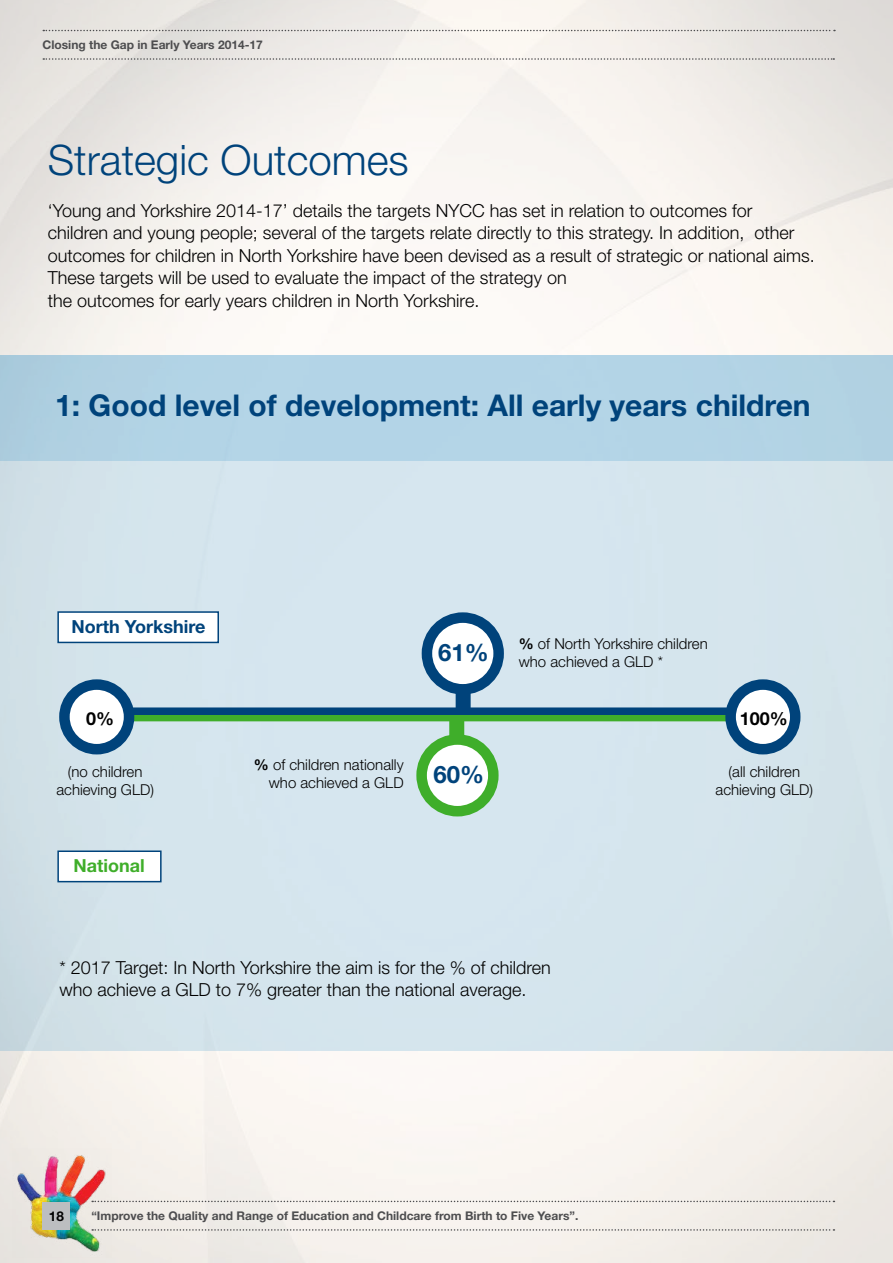
<style>
.page{position:relative;width:893px;height:1263px;background:#fff}
.page>*{position:absolute;margin:0;border:0;box-sizing:border-box;transform-origin:0 0}
.t1{font:300 42px "Helvetica Neue LT Std";color:#00437b}
.t2{font:700 30px "Helvetica Neue LT Std";color:#00437b}
.t3{font:700 24px "Helvetica Neue LT Std";color:#00437b}
.t4{font:300 18px/22.5px "Helvetica Neue LT Std";color:#000}
.t5{font:700 18px "Helvetica Neue LT Std";color:#00437b}
.t6{font:700 18px "Helvetica Neue LT Std";color:#3fae2a}
.t7{font:700 18px "Helvetica Neue LT Std";color:#000}
.t8{font:300 15px/18px "Helvetica Neue LT Std";color:#000;text-align:center}
.t9{font:700 13.5px "Helvetica Neue LT Std";color:#000}
.t10{font:700 12px "Helvetica Neue LT Std";color:#4d4d4f}
.s1{font-weight:700}
</style>
<div class="page">
<img style="left:0;top:0;width:893px;height:1263px">
<img style="left:12px;top:1148px;width:99px;height:109px">
<svg style="left:43px;top:30px;width:792px;height:1px"></svg>
<svg style="left:43px;top:58px;width:791px;height:2px;background:#c2c0bd"></svg>
<div style="left:43px;top:1202px;width:27px;height:27px;background:#bcbec0"></div>
<svg style="left:92px;top:1201px;width:742px;height:1px"></svg>
<svg style="left:92px;top:1229px;width:742px;height:2px"></svg>
<div style="left:0;top:355px;width:893px;height:695px;background:#d5e5ed"></div>
<div style="left:0;top:355px;width:893px;height:106px;background:#b3d4e6"></div>
<div style="left:456px;top:687px;width:15px;height:31px;background:#00437b"></div>
<div style="left:449px;top:718px;width:15px;height:22px;background:#3fae2a"></div>
<div style="left:105px;top:714px;width:657px;height:7px;background:#3fae2a"></div>
<div style="left:105px;top:707px;width:657px;height:8px;background:#00437b"></div>
<svg style="left:731px;top:685px;width:64px;height:64px;background:#d8e2ea"></svg>
<div style="left:725px;top:679px;width:75px;height:75px;border:10px solid #00437b;border-radius:50%"></div>
<svg style="left:422px;top:739px;width:71px;height:72px;background:#e1f2de"></svg>
<div style="left:416px;top:734px;width:83px;height:82px;border:10px solid #3fae2a;border-radius:50%"></div>
<svg style="left:427px;top:618px;width:72px;height:71px;background:#d9e3eb"></svg>
<div style="left:422px;top:612px;width:82px;height:82px;border:10px solid #00437b;border-radius:50%"></div>
<svg style="left:64px;top:685px;width:65px;height:64px;background:#d7e1ea"></svg>
<div style="left:59px;top:679px;width:75px;height:75px;border:10px solid #00437b;border-radius:50%"></div>
<div style="left:57px;top:611px;width:162px;height:32px;background:#fff;border:2px solid #00437b"></div>
<div style="left:57px;top:850px;width:105px;height:32px;background:#fff;border:2px solid #00437b"></div>
<p class="t10" style="left:43px;top:37px;width:222px">Closing the Gap in Early Years 2014-17</p>
<h1 class="t1" style="left:48px;top:134px;width:362px">Strategic Outcomes</h1>
<p class="t4" style="left:48px;top:199px;width:768px">‘Young and Yorkshire 2014-17’ details the targets NYCC has set in relation to outcomes for children and young people; several of the targets relate directly to this strategy. In addition, other outcomes for children in North Yorkshire have been devised as a result of strategic or national aims.<br>These targets will be used to evaluate the impact of the strategy on<br>the outcomes for early years children in North Yorkshire.</p>
<h2 class="t2" style="left:55px;top:387px;width:757px">1: Good level of development: All early years children</h2>
<p class="t5" style="left:72px;top:616px;width:136px">North Yorkshire</p>
<h3 class="t3" style="left:438px;top:637px;width:52px">61%</h3>
<p class="t8" style="left:519px;top:634px;width:190px;text-align:left"><span class="s1">%</span> of North Yorkshire children who achieved a GLD *</p>
<p class="t7" style="left:86px;top:707px;width:30px">0%</p>
<p class="t7" style="left:740px;top:707px;width:50px">100%</p>
<p class="t8" style="left:254px;top:755px;width:151px;text-align:right"><span class="s1">%</span> of children nationally who achieved a GLD</p>
<p class="t8" style="left:56px;top:762px;width:99px">(no children achieving GLD)</p>
<h3 class="t3" style="left:433px;top:759px;width:52px">60%</h3>
<p class="t6" style="left:73px;top:854px;width:73px">National</p>
<p class="t4" style="left:60px;top:956px;width:493px">* 2017 Target: In North Yorkshire the aim is for the % of children who achieve a GLD to 7% greater than the national average.</p>
<p class="t9" style="left:49px;top:1207px;width:17px">18</p>
<p class="t10" style="left:91px;top:1208px;width:488px">“Improve the Quality and Range of Education and Childcare from Birth to Five Years”.</p>
<p class="t8" style="left:716px;top:762px;width:99px">(all children achieving GLD)</p>
</div>
